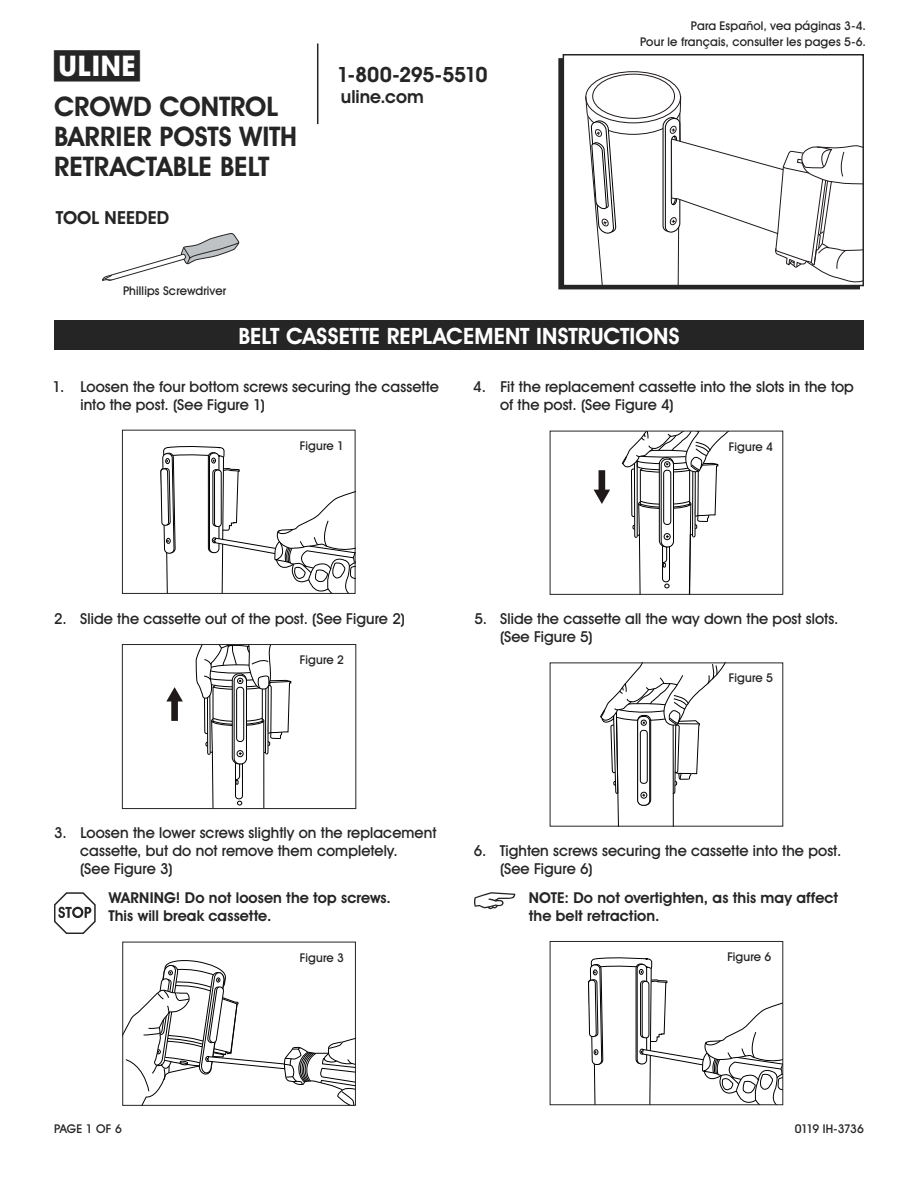
<style>
.page{position:relative;width:918px;height:1188px;background:#fff}
.page>*{position:absolute;margin:0;border:0;box-sizing:border-box;transform-origin:0 0}
.t1{font:700 28.5px "Uline Two Knine";color:#252525}
.t2{font:700 27px/30px "Uline Two Knine";color:#252525}
.t3{font:700 22.5px "Uline Two Knine";letter-spacing:.005em;color:#fff}
.t4{font:700 21px "Uline Two Knine";letter-spacing:-.02em;color:#252525}
.t5{font:700 18px "Uline Two Knine";color:#252525}
.t6{font:15px/18px "Uline Two Knine";letter-spacing:.005em;color:#252525}
.t7{font:700 15px/18px "Uline Two Knine";letter-spacing:.005em;color:#252525}
.t8{font:12px/16.8px "Uline Two Knine";letter-spacing:.015em;color:#252525;text-align:right}
.t9{font:12px "Uline Two Knine";letter-spacing:-.05em;color:#252525}
</style>
<div class="page">
<hr style="left:317px;top:43px;width:1px;height:81px;background:#252525">
<div style="left:54px;top:320px;width:810px;height:30px;background:#252525"></div>
<svg style="left:102px;top:233px;width:138px;height:48px"></svg>
<svg style="left:54px;top:892px;width:42px;height:42px"></svg>
<svg style="left:474px;top:892px;width:41px;height:17px"></svg>
<svg style="left:594px;top:470px;width:16px;height:34px"></svg>
<svg style="left:622px;top:433px;width:105px;height:160px"></svg>
<div style="left:550px;top:431px;width:233px;height:164px;border:1px solid #252525"></div>
<svg style="left:600px;top:665px;width:125px;height:160px"></svg>
<svg style="left:124px;top:960px;width:230px;height:144px"></svg>
<div style="left:122px;top:942px;width:234px;height:164px;border:1px solid #252525"></div>
<svg style="left:166px;top:687px;width:17px;height:34px"></svg>
<svg style="left:196px;top:646px;width:96px;height:161px"></svg>
<div style="left:122px;top:644px;width:234px;height:165px;border:1px solid #252525"></div>
<svg style="left:588px;top:957px;width:193px;height:146px"></svg>
<div style="left:550px;top:941px;width:233px;height:164px;border:1px solid #252525"></div>
<svg style="left:160px;top:446px;width:193px;height:146px"></svg>
<div style="left:122px;top:430px;width:233px;height:164px;border:1px solid #252525"></div>
<div style="left:558px;top:58px;width:302px;height:231px;border:2px solid #252525"></div>
<div style="left:563px;top:55px;width:300px;height:231px;background:#fff"></div>
<svg style="left:585px;top:96px;width:276px;height:187px"></svg>
<div style="left:563px;top:54px;width:301px;height:232px;border:2px solid #252525"></div>
<h1 class="t1" style="left:54px;top:48px;width:87px">π</h1>
<h2 class="t2" style="left:54px;top:91px;width:245px">CROWD CONTROL<br>BARRIER POSTS WITH<br>RETRACTABLE BELT</h2>
<p class="t5" style="left:56px;top:207px;width:115px">TOOL NEEDED</p>
<p class="t8" style="left:123px;top:282px;width:105px">Phillips Screwdriver</p>
<h3 class="t4" style="left:337px;top:62px;width:152px">1-800-295-5510</h3>
<p class="t5" style="left:341px;top:85px;width:84px">uline.com</p>
<p class="t8" style="left:640px;top:17px;width:227px">Para Español, vea páginas 3-4.<br>Pour le français, consulter les pages 5-6.</p>
<h3 class="t3" style="left:238px;top:322px;width:443px">BELT CASSETTE REPLACEMENT INSTRUCTIONS</h3>
<p class="t6" style="left:80px;top:377px;width:360px;text-indent:-28px">1. Loosen the four bottom screws securing the cassette into the post. (See Figure 1)</p>
<p class="t6" style="left:500px;top:377px;width:355px;text-indent:-27px">4. Fit the replacement cassette into the slots in the top of the post. (See Figure 4)</p>
<p class="t8" style="left:300px;top:437px;width:46px">Figure 1</p>
<p class="t8" style="left:729px;top:438px;width:46px">Figure 4</p>
<p class="t6" style="left:54px;top:609px;width:352px">2. Slide the cassette out of the post. (See Figure 2)</p>
<p class="t8" style="left:300px;top:652px;width:46px">Figure 2</p>
<p class="t6" style="left:500px;top:609px;width:340px;text-indent:-26px">5. Slide the cassette all the way down the post slots. (See Figure 5)</p>
<p class="t8" style="left:729px;top:670px;width:46px">Figure 5</p>
<p class="t6" style="left:80px;top:824px;width:358px;text-indent:-26px">3. Loosen the lower screws slightly on the replacement cassette, but do not remove them completely.<br>(See Figure 3)</p>
<p class="t7" style="left:108px;top:888px;width:284px">WARNING! Do not loosen the top screws.<br>This will break cassette.</p>
<p class="t8" style="left:300px;top:949px;width:46px">Figure 3</p>
<p class="t6" style="left:500px;top:842px;width:343px;text-indent:-26px">6. Tighten screws securing the cassette into the post. (See Figure 6)</p>
<p class="t7" style="left:529px;top:888px;width:311px">NOTE: Do not overtighten, as this may affect the belt retraction.</p>
<p class="t8" style="left:727px;top:948px;width:46px">Figure 6</p>
<p class="t8" style="left:54px;top:1120px;width:69px">PAGE 1 OF 6</p>
<p class="t9" style="left:795px;top:1122px;width:71px">0119 IH-3736</p>
</div>
